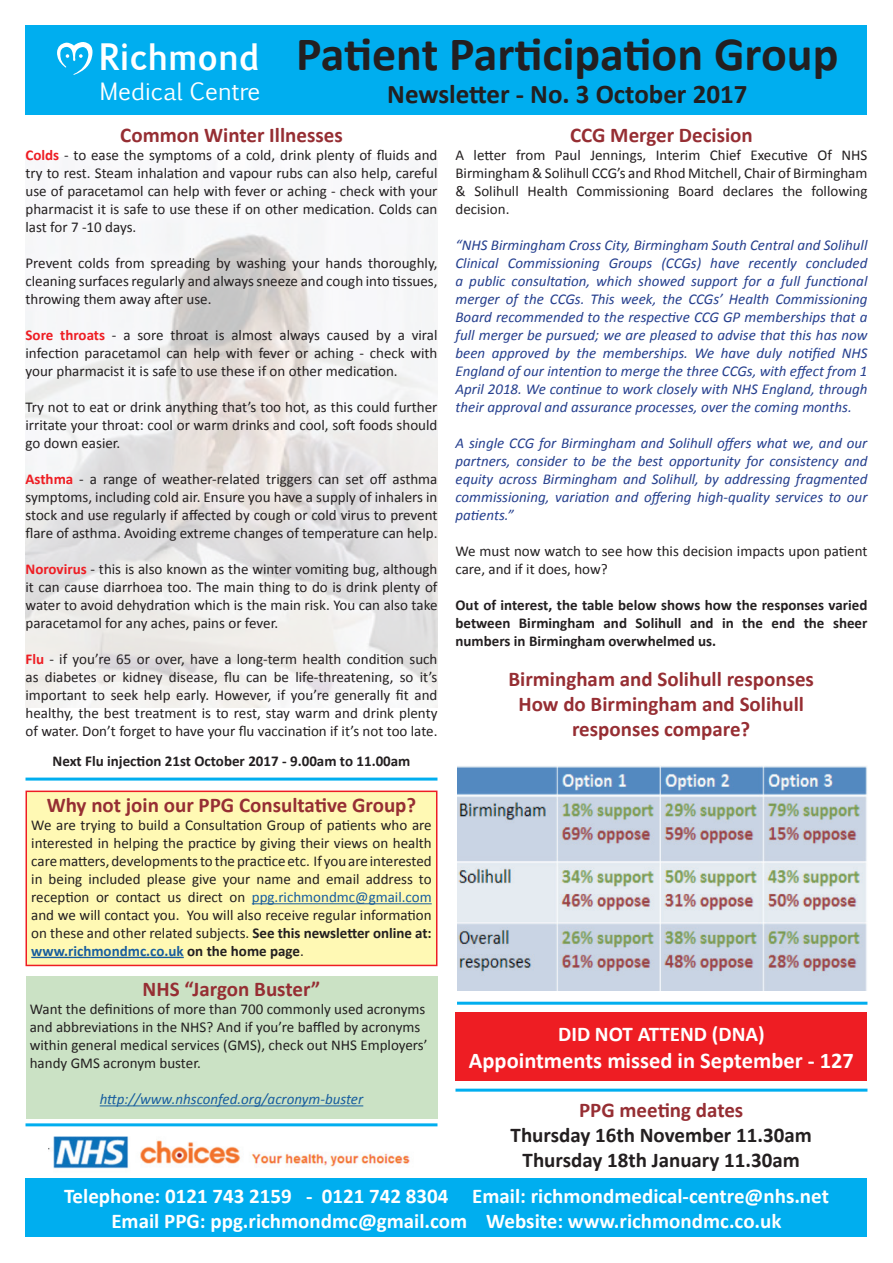
<style>
.page{position:relative;width:893px;height:1263px;background:#fff}
.page>*{position:absolute;margin:0;border:0;box-sizing:border-box;transform-origin:0 0}
.t1{font:700 48px "Calibri";color:#231f20}
.t2{font:700 27px "Calibri";color:#231f20}
.t3{font:22.8px "Euphemia UCAS";color:#fff}
.t4{font:700 22.5px "Calibri";color:#fff}
.t5{font:700 21px/25.2px "Calibri";color:#962e33;text-align:center}
.t6{font:700 21px/25.2px "Calibri";color:#fff;text-align:center}
.t7{font:700 21px/25.2px "Calibri";color:#231f20;text-align:center}
.t8{font:15px/18px "Calibri";color:#231f20;text-align:justify}
.t9{font:italic 15px/18px "Calibri";color:#253f8e;text-align:justify}
.t10{font:700 15px/18px "Calibri";color:#231f20;text-align:justify}
.t11{font:italic 15px "Calibri";color:#175d9e}
.s1{font-family:"Euphemia UCAS";font-size:34.95px;color:#fff}
.s2{font-weight:700;color:#ee1d23}
.s3{color:#175d9e}
.s4{font-weight:700}
.s5{font-weight:700;color:#175d9e}
</style>
<div class="page">
<img style="left:26px;top:168px;width:412px;height:539px">
<div style="left:26px;top:26px;width:841px;height:89px;background:#00aeef"></div>
<svg style="left:57px;top:42px;width:36px;height:33px"></svg>
<div style="left:26px;top:1179px;width:841px;height:58px;background:#00aeef"></div>
<hr style="left:457px;top:1002px;width:410px;height:3px;background:#00aeef">
<hr style="left:26px;top:777px;width:411px;height:3px;background:#00aeef">
<hr style="left:26px;top:1123px;width:411px;height:3px;background:#00aeef">
<hr style="left:455px;top:1089px;width:412px;height:3px;background:#00aeef">
<div style="left:455px;top:1012px;width:412px;height:69px;background:#ee1d23"></div>
<img style="left:49px;top:1136px;width:361px;height:33px">
<div style="left:26px;top:976px;width:411px;height:142px;background:#cbe2c5"></div>
<hr style="left:100px;top:1105px;width:263px;height:1px;background:#175d9e">
<div style="left:26px;top:791px;width:411px;height:174px;background:#fff9b4"></div>
<hr style="left:252px;top:903px;width:180px;height:1px;background:#175d9e">
<hr style="left:31px;top:957px;width:153px;height:1px;background:#175d9e">
<div style="left:26px;top:790px;width:411px;height:176px;border:2px solid #ee1d23"></div>
<img style="left:457px;top:766px;width:410px;height:225px">
<h1 class="t1" style="left:99px;top:24px;width:741px"><span class="s1">Richmond</span> Patient Participation Group</h1>
<h2 class="t2" style="left:387px;top:77px;width:362px">Newsletter - No. 3 October 2017</h2>
<h3 class="t3" style="left:100px;top:75px;width:162px">Medical Centre</h3>
<h3 class="t5" style="left:120px;top:122px;width:224px">Common Winter Illnesses</h3>
<p class="t8" style="left:26px;top:146px;width:413px"><span class="s2">Colds</span> - to ease the symptoms of a cold, drink plenty of fluids and try to rest. Steam inhalation and vapour rubs can also help, careful use of paracetamol can help with fever or aching - check with your pharmacist it is safe to use these if on other medication. Colds can last for 7 -10 days.</p>
<p class="t8" style="left:26px;top:254px;width:413px">Prevent colds from spreading by washing your hands thoroughly, cleaning surfaces regularly and always sneeze and cough into tissues, throwing them away after use.</p>
<p class="t8" style="left:26px;top:326px;width:413px"><span class="s2">Sore throats</span> - a sore throat is almost always caused by a viral infection paracetamol can help with fever or aching - check with your pharmacist it is safe to use these if on other medication.</p>
<p class="t8" style="left:26px;top:398px;width:413px">Try not to eat or drink anything that’s too hot, as this could further irritate your throat: cool or warm drinks and cool, soft foods should go down easier.</p>
<p class="t8" style="left:26px;top:470px;width:413px"><span class="s2">Asthma</span> - a range of weather-related triggers can set off asthma symptoms, including cold air. Ensure you have a supply of inhalers in stock and use regularly if affected by cough or cold virus to prevent flare of asthma. Avoiding extreme changes of temperature can help.</p>
<p class="t8" style="left:26px;top:560px;width:413px"><span class="s2">Norovirus</span> - this is also known as the winter vomiting bug, although it can cause diarrhoea too. The main thing to do is drink plenty of water to avoid dehydration which is the main risk. You can also take paracetamol for any aches, pains or fever.</p>
<p class="t8" style="left:26px;top:650px;width:413px"><span class="s2">Flu</span> - if you’re 65 or over, have a long-term health condition such as diabetes or kidney disease, flu can be life-threatening, so it’s important to seek help early. However, if you’re generally fit and healthy, the best treatment is to rest, stay warm and drink plenty of water. Don’t forget to have your flu vaccination if it’s not too late.</p>
<p class="t10" style="left:52px;top:752px;width:359px">Next Flu injection 21st October 2017 - 9.00am to 11.00am</p>
<h3 class="t5" style="left:47px;top:791px;width:371px">Why not join our PPG Consultative Group?</h3>
<p class="t8" style="left:31px;top:815px;width:402px">We are trying to build a Consultation Group of patients who are interested in helping the practice by giving their views on health care matters, developments to the practice etc. If you are interested in being included please give your name and email address to reception or contact us direct on <span class="s3">ppg.richmondmc@gmail.com </span>and we will contact you. You will also receive regular information on these and other related subjects. <span class="s4">See this newsletter online at: </span><span class="s5">www.richmondmc.co.uk</span> <span class="s4">on the home page</span>.</p>
<h3 class="t5" style="left:143px;top:976px;width:179px">NHS “Jargon Buster”</h3>
<p class="t8" style="left:30px;top:999px;width:399px;text-align:left">Want the definitions of more than 700 commonly used acronyms and abbreviations in the NHS? And if you’re baffled by acronyms within general medical services (GMS), check out NHS Employers’ handy GMS acronym buster.</p>
<p class="t11" style="left:100px;top:1090px;width:265px">http://www.nhsconfed.org/acronym-buster</p>
<h3 class="t5" style="left:570px;top:122px;width:184px">CCG Merger Decision</h3>
<p class="t8" style="left:455px;top:146px;width:413px">A letter from Paul Jennings, Interim Chief Executive Of NHS Birmingham &amp; Solihull CCG’s and Rhod Mitchell, Chair of Birmingham &amp; Solihull Health Commissioning Board declares the following decision.</p>
<p class="t9" style="left:455px;top:236px;width:413px">“NHS Birmingham Cross City, Birmingham South Central and Solihull Clinical Commissioning Groups (CCGs) have recently concluded a public consultation, which showed support for a full functional merger of the CCGs. This week, the CCGs’ Health Commissioning Board recommended to the respective CCG GP memberships that a full merger be pursued; we are pleased to advise that this has now been approved by the memberships. We have duly notified NHS England of our intention to merge the three CCGs, with effect from 1<br>April 2018. We continue to work closely with NHS England, through their approval and assurance processes, over the coming months.</p>
<p class="t9" style="left:455px;top:434px;width:413px">A single CCG for Birmingham and Solihull offers what we, and our partners, consider to be the best opportunity for consistency and equity across Birmingham and Solihull, by addressing fragmented commissioning, variation and offering high-quality services to our patients.”</p>
<p class="t8" style="left:455px;top:542px;width:413px">We must now watch to see how this decision impacts upon patient care, and if it does, how?</p>
<p class="t10" style="left:455px;top:596px;width:413px">Out of interest, the table below shows how the responses varied between Birmingham and Solihull and in the end the sheer numbers in Birmingham overwhelmed us.</p>
<h3 class="t5" style="left:508px;top:665px;width:307px">Birmingham and Solihull responses<br>How do Birmingham and Solihull responses compare?</h3>
<h3 class="t6" style="left:558px;top:1020px;width:208px">DID NOT ATTEND (DNA)</h3>
<h3 class="t4" style="left:469px;top:1046px;width:387px">Appointments missed in September - 127</h3>
<h3 class="t5" style="left:579px;top:1096px;width:166px">PPG meeting dates</h3>
<h3 class="t7" style="left:511px;top:1121px;width:303px">Thursday 16th November 11.30am<br>Thursday 18th January 11.30am</h3>
<h3 class="t6" style="left:64px;top:1182px;width:766px">Telephone: 0121 743 2159 - 0121 742 8304 Email: richmondmedical-centre@nhs.net<br>Email PPG: ppg.richmondmc@gmail.com Website: www.richmondmc.co.uk</h3>
</div>
